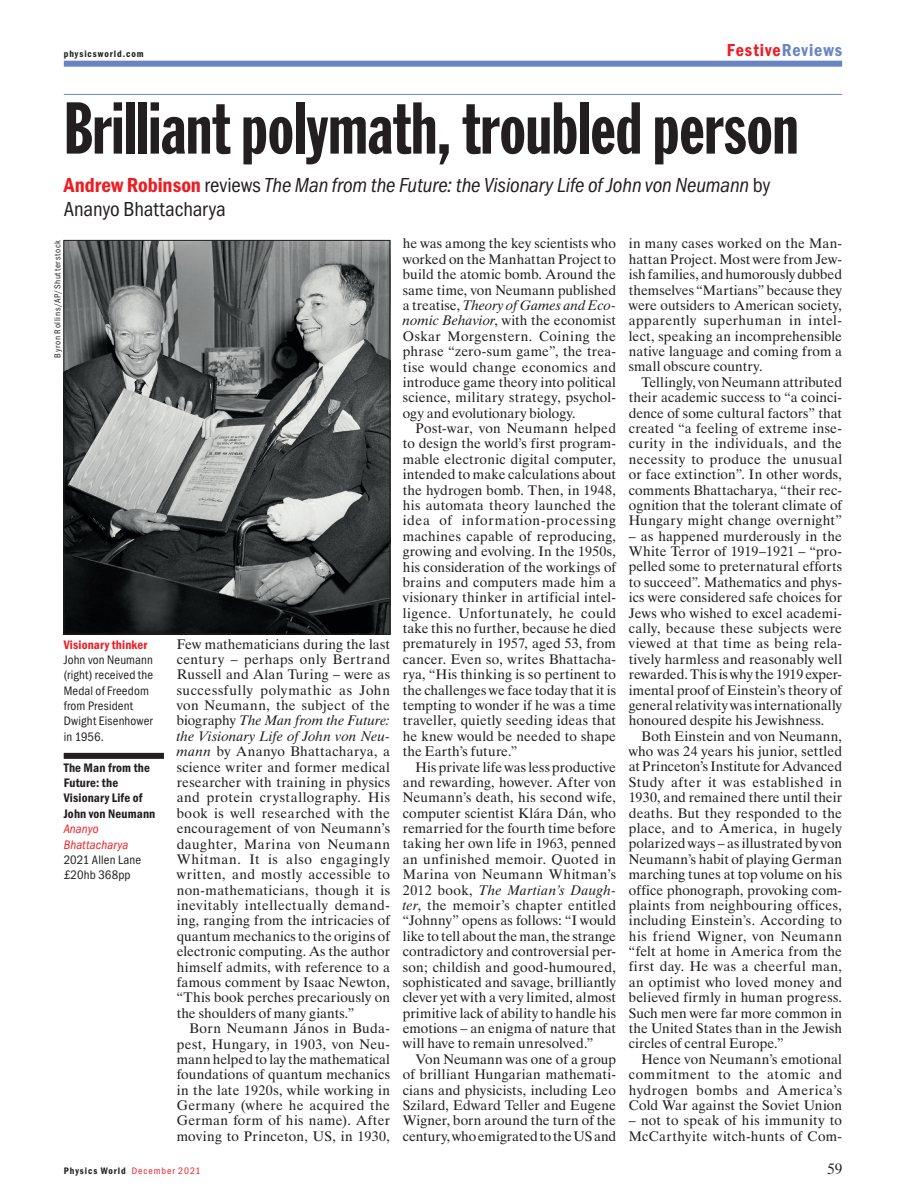
<style>
.page{position:relative;width:906px;height:1200px;background:#fff}
.page>*{position:absolute;margin:0;border:0;box-sizing:border-box;transform-origin:0 0}
.t1{font:72px "Franklin Gothic Extra Cond";color:#231f20}
.t2{font:italic 21px/24px "Franklin Got Cd Io P";letter-spacing:-.005em;color:#231f20}
.t3{font:600 18px "Franklin Got Cd Io P";letter-spacing:.05em;color:#ee1d23}
.t4{font:15px "Dutch 801 BT";color:#231f20}
.t5{font:13.8px/15.3px "Dutch 801 BT";letter-spacing:.01em;color:#231f20;text-align:justify}
.t6{font:12.75px/15.5px "Franklin Got Cd Io P";letter-spacing:.01em;color:#231f20}
.t7{font:600 12.75px/15.5px "Franklin Got Cd Io P";letter-spacing:.015em;color:#231f20}
.t8{font:italic 12.75px/15.5px "Franklin Got Cd Io P";letter-spacing:.01em;color:#ee1d23}
.t9{font:600 12.75px "Franklin Got Cd Io P";letter-spacing:.01em;color:#ee1d23}
.t10{font:600 9.75px "Franklin Got Cd Io P";letter-spacing:.1em;color:#231f20}
.t11{font:9px "Franklin Got Cd Io P";letter-spacing:.07em;color:#231f20}
.s1{color:#6984c3}
.s2{font-weight:600;font-style:normal;color:#ee1d23}
.s3{font-style:normal}
.s4{font-style:italic}
.s5{font-weight:400;color:#ee1d23}
</style>
<div class="page">
<div style="left:64px;top:61px;width:778px;height:6px;background:#6984c3"></div>
<hr style="left:64px;top:94px;width:778px;height:1px;background:#6984c3">
<img style="left:66px;top:242px;width:322px;height:390px">
<div style="left:64px;top:240px;width:326px;height:394px;border:1px solid #231f20"></div>
<div style="left:64px;top:752px;width:100px;height:6px;background:#231f20"></div>
<p class="t10" style="left:64px;top:48px;width:81px">physicsworld.com</p>
<h3 class="t3" style="left:727px;top:40px;width:117px">Festive<span class="s1">Reviews</span></h3>
<h1 class="t1" style="left:64px;top:90px;width:736px">Brilliant polymath, troubled person</h1>
<h2 class="t2" style="left:64px;top:173px;width:708px"><span class="s2">Andrew Robinson</span> <span class="s3">reviews</span> The Man from the Future: the Visionary Life of John von Neumann <span class="s3">by<br>Ananyo Bhattacharya</span></h2>
<p class="t11" style="left:52px;top:358px;width:119px;rotate:-90deg">Byron Rollins/AP/Shutterstock</p>
<p class="t9" style="left:64px;top:637px;width:85px">Visionary thinker</p>
<p class="t6" style="left:64px;top:652px;width:91px">John von Neumann (right) received the<br>Medal of Freedom from President<br>Dwight Eisenhower in 1956.</p>
<p class="t7" style="left:64px;top:759px;width:93px">The Man from the<br>Future: the<br>Visionary Life of<br>John von Neumann</p>
<p class="t8" style="left:64px;top:821px;width:66px">Ananyo<br>Bhattacharya</p>
<p class="t6" style="left:64px;top:851px;width:79px">2021 Allen Lane £20hb 368pp</p>
<p class="t5" style="left:177px;top:636px;width:215px">Few mathematicians during the last century – perhaps only Bertrand Russell and Alan Turing – were as successfully polymathic as John von Neumann, the subject of the biography <span class="s4">The Man from the Future: the Visionary Life of John von Neu&shy;mann</span> by Ananyo Bhattacharya, a science writer and former medical researcher with training in physics and protein crystallography. His book is well researched with the encouragement of von Neumann’s daughter, Marina von Neumann Whitman. It is also engagingly written, and mostly accessible to non-mathematicians, though it is inevitably intellectually demand&shy;ing, ranging from the intricacies of quantum mechanics to the origins of electronic computing. As the author himself admits, with reference to a famous comment by Isaac Newton, “This book perches precariously on the shoulders of many giants.”</p>
<p class="t5" style="left:177px;top:1020px;width:215px;text-indent:13px">Born Neumann János in Buda&shy;pest, Hungary, in 1903, von Neu&shy;mann helped to lay the mathematical foundations of quantum mechanics in the late 1920s, while working in Germany (where he acquired the German form of his name). After moving to Princeton, US, in 1930,</p>
<p class="t5" style="left:403px;top:236px;width:215px">he was among the key scientists who worked on the Manhattan Project to build the atomic bomb. Around the same time, von Neumann published a treatise, <span class="s4">Theory of Games and Eco&shy;nomic Behavior</span>, with the economist Oskar Morgenstern. Coining the phrase “zero-sum game”, the trea&shy;tise would change economics and introduce game theory into political science, military strategy, psychol&shy;ogy and evolutionary biology.</p>
<p class="t5" style="left:403px;top:420px;width:215px;text-indent:13px">Post-war, von Neumann helped to design the world’s first program&shy;mable electronic digital computer, intended to make calculations about the hydrogen bomb. Then, in 1948, his automata theory launched the idea of information-processing machines capable of reproducing, growing and evolving. In the 1950s, his consideration of the workings of brains and computers made him a visionary thinker in artificial intel&shy;ligence. Unfortunately, he could take this no further, because he died prematurely in 1957, aged 53, from cancer. Even so, writes Bhattacha&shy;rya, “His thinking is so pertinent to the challenges we face today that it is tempting to wonder if he was a time traveller, quietly seeding ideas that he knew would be needed to shape the Earth’s future.”</p>
<p class="t5" style="left:403px;top:758px;width:215px;text-indent:13px">His private life was less productive and rewarding, however. After von Neumann’s death, his second wife, computer scientist Klára Dán, who remarried for the fourth time before taking her own life in 1963, penned an unfinished memoir. Quoted in Marina von Neumann Whitman’s 2012 book, <span class="s4">The Martian’s Daugh&shy;ter</span>, the memoir’s chapter entitled “Johnny” opens as follows: “I would like to tell about the man, the strange contradictory and controversial per&shy;son; childish and good-humoured, sophisticated and savage, brilliantly clever yet with a very limited, almost primitive lack of ability to handle his emotions – an enigma of nature that will have to remain unresolved.”</p>
<p class="t5" style="left:403px;top:1051px;width:215px;text-indent:13px">Von Neumann was one of a group of brilliant Hungarian mathemati&shy;cians and physicists, including Leo Szilard, Edward Teller and Eugene Wigner, born around the turn of the century, who emigrated to the US and</p>
<p class="t5" style="left:629px;top:236px;width:215px">in many cases worked on the Man&shy;hattan Project. Most were from Jew&shy;ish families, and humorously dubbed themselves “Martians” because they were outsiders to American society, apparently superhuman in intel&shy;lect, speaking an incomprehensible native language and coming from a small obscure country.</p>
<p class="t5" style="left:629px;top:374px;width:215px;text-indent:13px">Tellingly, von Neumann attributed their academic success to “a coinci&shy;dence of some cultural factors” that created “a feeling of extreme inse&shy;curity in the individuals, and the necessity to produce the unusual or face extinction”. In other words, comments Bhattacharya, “their rec&shy;ognition that the tolerant climate of Hungary might change overnight”</p>
<p class="t5" style="left:629px;top:528px;width:215px">– as happened murderously in the White Terror of 1919–1921 – “pro&shy;pelled some to preternatural efforts to succeed”. Mathematics and phys&shy;ics were considered safe choices for Jews who wished to excel academi&shy;cally, because these subjects were viewed at that time as being rela&shy;tively harmless and reasonably well rewarded. This is why the 1919 exper&shy;imental proof of Einstein’s theory of general relativity was internationally honoured despite his Jewishness.</p>
<p class="t5" style="left:629px;top:728px;width:215px;text-indent:13px">Both Einstein and von Neumann, who was 24 years his junior, settled at Princeton’s Institute for Advanced Study after it was established in 1930, and remained there until their deaths. But they responded to the place, and to America, in hugely polarized ways – as illustrated by von Neumann’s habit of playing German marching tunes at top volume on his office phonograph, provoking com&shy;plaints from neighbouring offices, including Einstein’s. According to his friend Wigner, von Neumann “felt at home in America from the first day. He was a cheerful man, an optimist who loved money and believed firmly in human progress.<br>Such men were far more common in the United States than in the Jewish circles of central Europe.”</p>
<p class="t5" style="left:629px;top:1050px;width:215px;text-indent:13px">Hence von Neumann’s emotional commitment to the atomic and hydrogen bombs and America’s Cold War against the Soviet Union</p>
<p class="t5" style="left:629px;top:1112px;width:215px">– not to speak of his immunity to<br>McCarthyite witch-hunts of Com-</p>
<p class="t10" style="left:64px;top:1165px;width:138px">Physics World <span class="s5">December 2021</span></p>
<p class="t4" style="left:827px;top:1159px;width:16px">59</p>
</div>
